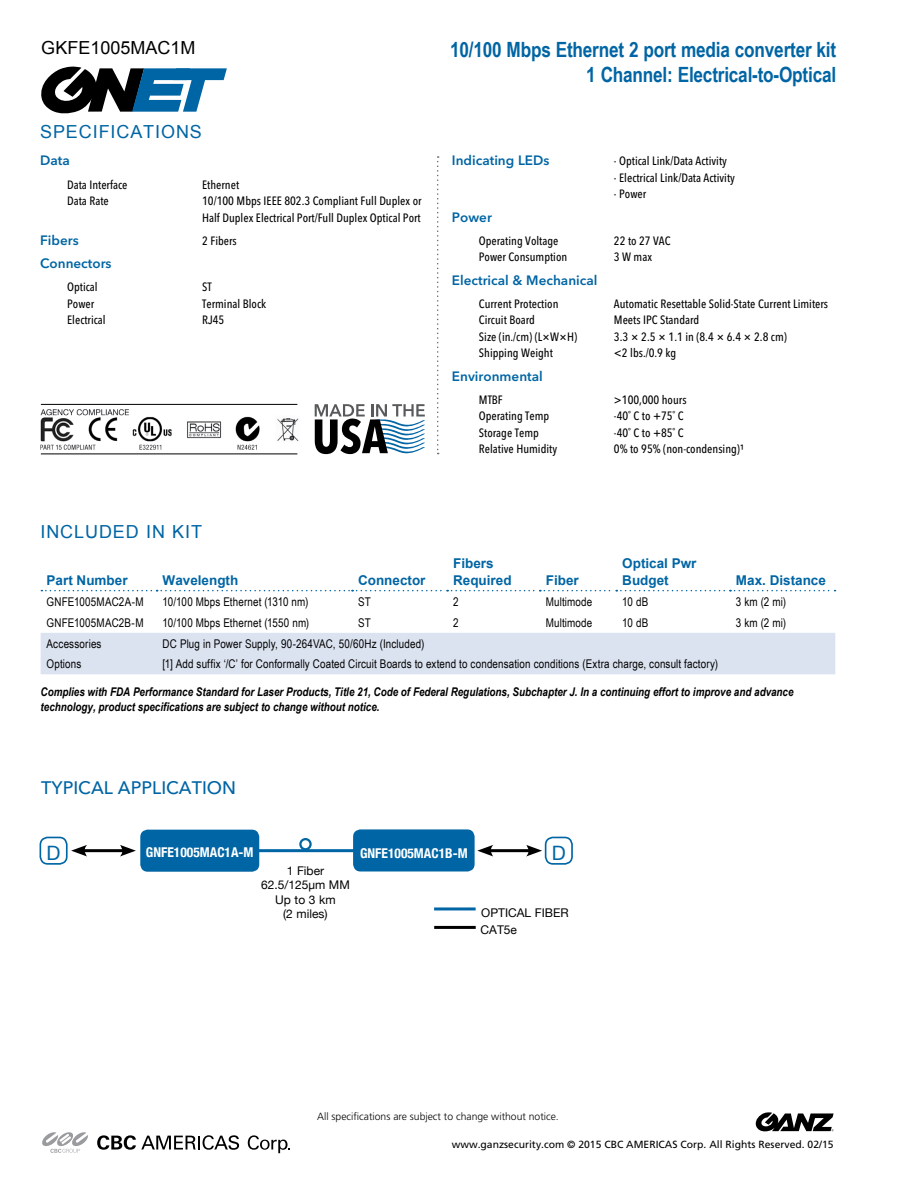
<style>
.page{position:relative;width:918px;height:1188px;background:#fff}
.page>*{position:absolute;margin:0;border:0;box-sizing:border-box;transform-origin:0 0}
.t1{font:700 21px/25.2px "Arial Narrow";letter-spacing:-.01em;color:#0065a4;text-align:right}
.t2{font:19.8px "Helvetica Neue";color:#0065a4}
.t3{font:18px "Arial";letter-spacing:.05em;color:#0065a4}
.t4{font:500 18px "Avenir Next LT Pro";color:#0065a4}
.t5{font:18px "Arial";color:#000}
.t6{font:700 13.5px/16.5px "Arial";color:#0065a4}
.t7{font:600 13.5px "Avenir Next LT Pro";color:#0065a4}
.t8{font:700 condensed 13.5px "Helvetica Neue";color:#fff}
.t9{font:500 condensed 12px/16.5px "Avenir Next LT Pro";color:#000}
.t10{font:12px "Arial Narrow";letter-spacing:.01em;color:#000}
.t11{font:italic 700 12px/14.4px "Arial Narrow";color:#000}
.t12{font:12px/14.4px "Helvetica Neue";color:#000}
.t13{font:10.35px "Frutiger LT Std";color:#000}
.t14{font:300 10.35px "Frutiger LT Std";color:#000}
</style>
<div class="page">
<svg style="left:756px;top:1112px;width:78px;height:19px"></svg>
<svg style="left:42px;top:1132px;width:46px;height:21px"></svg>
<svg style="left:248px;top:1135px;width:42px;height:18px"></svg>
<svg style="left:97px;top:1135px;width:142px;height:15px"></svg>
<svg style="left:41px;top:67px;width:186px;height:46px"></svg>
<svg style="left:437px;top:156px;width:2px;height:298px"></svg>
<hr style="left:41px;top:404px;width:256px;height:1px;background:#000">
<hr style="left:41px;top:454px;width:256px;height:1px;background:#000">
<img style="left:41px;top:409px;width:258px;height:41px">
<div style="left:41px;top:633px;width:794px;height:41px;background:#dce3f0"></div>
<svg style="left:41px;top:590px;width:795px;height:1px"></svg>
<svg style="left:315px;top:404px;width:110px;height:50px"></svg>
<hr style="left:178px;top:849px;width:255px;height:3px;background:#0065a4">
<hr style="left:434px;top:907px;width:42px;height:3px;background:#0065a4">
<hr style="left:434px;top:926px;width:42px;height:3px;background:#000">
<div style="left:299px;top:838px;width:13px;height:12px;border:2px solid #0065a4;border-radius:50%"></div>
<div style="left:545px;top:837px;width:28px;height:28px;border:2px solid #0065a4;border-radius:7px"></div>
<div style="left:40px;top:837px;width:28px;height:28px;border:2px solid #0065a4;border-radius:7px"></div>
<div style="left:140px;top:830px;width:119px;height:42px;background:#0065a4;border-radius:7px"></div>
<div style="left:353px;top:829px;width:122px;height:43px;background:#0065a4;border-radius:7px"></div>
<hr style="left:488px;top:849px;width:44px;height:3px;background:#000">
<svg style="left:477px;top:845px;width:16px;height:12px"></svg>
<svg style="left:526px;top:845px;width:16px;height:12px"></svg>
<hr style="left:81px;top:849px;width:45px;height:3px;background:#000">
<svg style="left:71px;top:845px;width:16px;height:12px"></svg>
<svg style="left:120px;top:845px;width:16px;height:12px"></svg>
<h3 class="t5" style="left:41px;top:36px;width:156px">GKFE1005MAC1M</h3>
<h3 class="t3" style="left:40px;top:120px;width:163px">SPECIFICATIONS</h3>
<p class="t7" style="left:40px;top:153px;width:31px">Data</p>
<p class="t9" style="left:67px;top:176px;width:62px">Data Interface</p>
<p class="t9" style="left:202px;top:176px;width:38px">Ethernet</p>
<p class="t9" style="left:67px;top:193px;width:43px">Data Rate</p>
<p class="t9" style="left:202px;top:193px;width:221px">10/100 Mbps IEEE 802.3 Compliant Full Duplex or<br>Half Duplex Electrical Port/Full Duplex Optical Port</p>
<p class="t7" style="left:40px;top:232px;width:40px">Fibers</p>
<p class="t9" style="left:202px;top:232px;width:36px">2 Fibers</p>
<p class="t7" style="left:40px;top:255px;width:73px">Connectors</p>
<p class="t9" style="left:67px;top:279px;width:32px">Optical</p>
<p class="t9" style="left:202px;top:279px;width:11px">ST</p>
<p class="t9" style="left:67px;top:295px;width:29px">Power</p>
<p class="t9" style="left:202px;top:295px;width:66px">Terminal Block</p>
<p class="t9" style="left:67px;top:312px;width:40px">Electrical</p>
<p class="t9" style="left:202px;top:312px;width:24px">RJ45</p>
<h1 class="t1" style="left:450px;top:36px;width:388px">10/100 Mbps Ethernet 2 port media converter kit<br>1 Channel: Electrical-to-Optical</h1>
<p class="t7" style="left:452px;top:153px;width:99px">Indicating LEDs</p>
<p class="t9" style="left:614px;top:153px;width:115px">- Optical Link/Data Activity</p>
<p class="t9" style="left:614px;top:169px;width:123px">- Electrical Link/Data Activity</p>
<p class="t9" style="left:614px;top:186px;width:34px">- Power</p>
<p class="t7" style="left:452px;top:209px;width:41px">Power</p>
<p class="t9" style="left:479px;top:232px;width:81px">Operating Voltage</p>
<p class="t9" style="left:614px;top:232px;width:58px">22 to 27 VAC</p>
<p class="t9" style="left:479px;top:249px;width:90px">Power Consumption</p>
<p class="t9" style="left:614px;top:249px;width:40px">3 W max</p>
<p class="t7" style="left:452px;top:272px;width:147px">Electrical &amp; Mechanical</p>
<p class="t9" style="left:479px;top:295px;width:81px">Current Protection</p>
<p class="t9" style="left:614px;top:295px;width:216px">Automatic Resettable Solid-State Current Limiters</p>
<p class="t9" style="left:479px;top:312px;width:58px">Circuit Board</p>
<p class="t9" style="left:614px;top:312px;width:87px">Meets IPC Standard</p>
<p class="t9" style="left:479px;top:328px;width:100px">Size (in./cm) (L×W×H)</p>
<p class="t9" style="left:614px;top:328px;width:174px">3.3 × 2.5 × 1.1 in (8.4 × 6.4 × 2.8 cm)</p>
<p class="t9" style="left:479px;top:345px;width:75px">Shipping Weight</p>
<p class="t9" style="left:614px;top:345px;width:64px">&lt;2 lbs./0.9 kg</p>
<p class="t7" style="left:452px;top:368px;width:92px">Environmental</p>
<p class="t9" style="left:479px;top:391px;width:25px">MTBF</p>
<p class="t9" style="left:614px;top:391px;width:74px">&gt;100,000 hours</p>
<p class="t9" style="left:479px;top:408px;width:72px">Operating Temp</p>
<p class="t9" style="left:614px;top:408px;width:71px">-40˚ C to +75˚ C</p>
<p class="t9" style="left:479px;top:424px;width:61px">Storage Temp</p>
<p class="t9" style="left:614px;top:424px;width:71px">-40˚ C to +85˚ C</p>
<p class="t9" style="left:479px;top:441px;width:80px">Relative Humidity</p>
<p class="t9" style="left:614px;top:441px;width:131px">0% to 95% (non-condensing)¹</p>
<h3 class="t3" style="left:40px;top:520px;width:163px">INCLUDED IN KIT</h3>
<p class="t6" style="left:47px;top:572px;width:83px">Part Number</p>
<p class="t6" style="left:163px;top:572px;width:77px">Wavelength</p>
<p class="t6" style="left:358px;top:572px;width:69px">Connector</p>
<p class="t6" style="left:453px;top:556px;width:60px">Fibers<br>Required</p>
<p class="t6" style="left:546px;top:572px;width:35px">Fiber</p>
<p class="t6" style="left:622px;top:556px;width:76px">Optical Pwr<br>Budget</p>
<p class="t6" style="left:736px;top:572px;width:92px">Max. Distance</p>
<p class="t10" style="left:47px;top:595px;width:99px">GNFE1005MAC2A-M</p>
<p class="t10" style="left:163px;top:595px;width:147px">10/100 Mbps Ethernet (1310 nm)</p>
<p class="t10" style="left:358px;top:595px;width:14px">ST</p>
<p class="t10" style="left:453px;top:595px;width:7px">2</p>
<p class="t10" style="left:546px;top:595px;width:48px">Multimode</p>
<p class="t10" style="left:622px;top:595px;width:28px">10 dB</p>
<p class="t10" style="left:736px;top:595px;width:52px">3 km (2 mi)</p>
<p class="t10" style="left:47px;top:616px;width:98px">GNFE1005MAC2B-M</p>
<p class="t10" style="left:163px;top:616px;width:148px">10/100 Mbps Ethernet (1550 nm)</p>
<p class="t10" style="left:358px;top:616px;width:14px">ST</p>
<p class="t10" style="left:453px;top:616px;width:7px">2</p>
<p class="t10" style="left:546px;top:616px;width:48px">Multimode</p>
<p class="t10" style="left:622px;top:616px;width:28px">10 dB</p>
<p class="t10" style="left:736px;top:616px;width:52px">3 km (2 mi)</p>
<p class="t10" style="left:47px;top:637px;width:56px">Accessories</p>
<p class="t10" style="left:163px;top:637px;width:263px">DC Plug in Power Supply, 90-264VAC, 50/60Hz (Included)</p>
<p class="t10" style="left:47px;top:657px;width:36px">Options</p>
<p class="t10" style="left:163px;top:657px;width:557px">[1] Add suffix ‘/C’ for Conformally Coated Circuit Boards to extend to condensation conditions (Extra charge, consult factory)</p>
<p class="t11" style="left:41px;top:685px;width:754px">Complies with FDA Performance Standard for Laser Products, Title 21, Code of Federal Regulations, Subchapter J. In a continuing effort to improve and advance technology, product specifications are subject to change without notice.</p>
<h3 class="t4" style="left:41px;top:777px;width:196px">TYPICAL APPLICATION</h3>
<h2 class="t2" style="left:47px;top:841px;width:15px">D</h2>
<p class="t8" style="left:146px;top:844px;width:109px">GNFE1005MAC1A-M</p>
<p class="t8" style="left:360px;top:845px;width:109px">GNFE1005MAC1B-M</p>
<h2 class="t2" style="left:552px;top:841px;width:15px">D</h2>
<p class="t12" style="left:261px;top:863px;width:90px;text-align:center">1 Fiber<br>62.5/125µm MM<br>Up to 3 km<br>(2 miles)</p>
<p class="t12" style="left:481px;top:903px;width:90px;line-height:17.7px">OPTICAL FIBER<br>CAT5e</p>
<p class="t14" style="left:317px;top:1111px;width:243px">All specifications are subject to change without notice.</p>
<p class="t13" style="left:452px;top:1139px;width:383px">www.ganzsecurity.com © 2015 CBC AMERICAS Corp. All Rights Reserved. 02/15</p>
</div>
